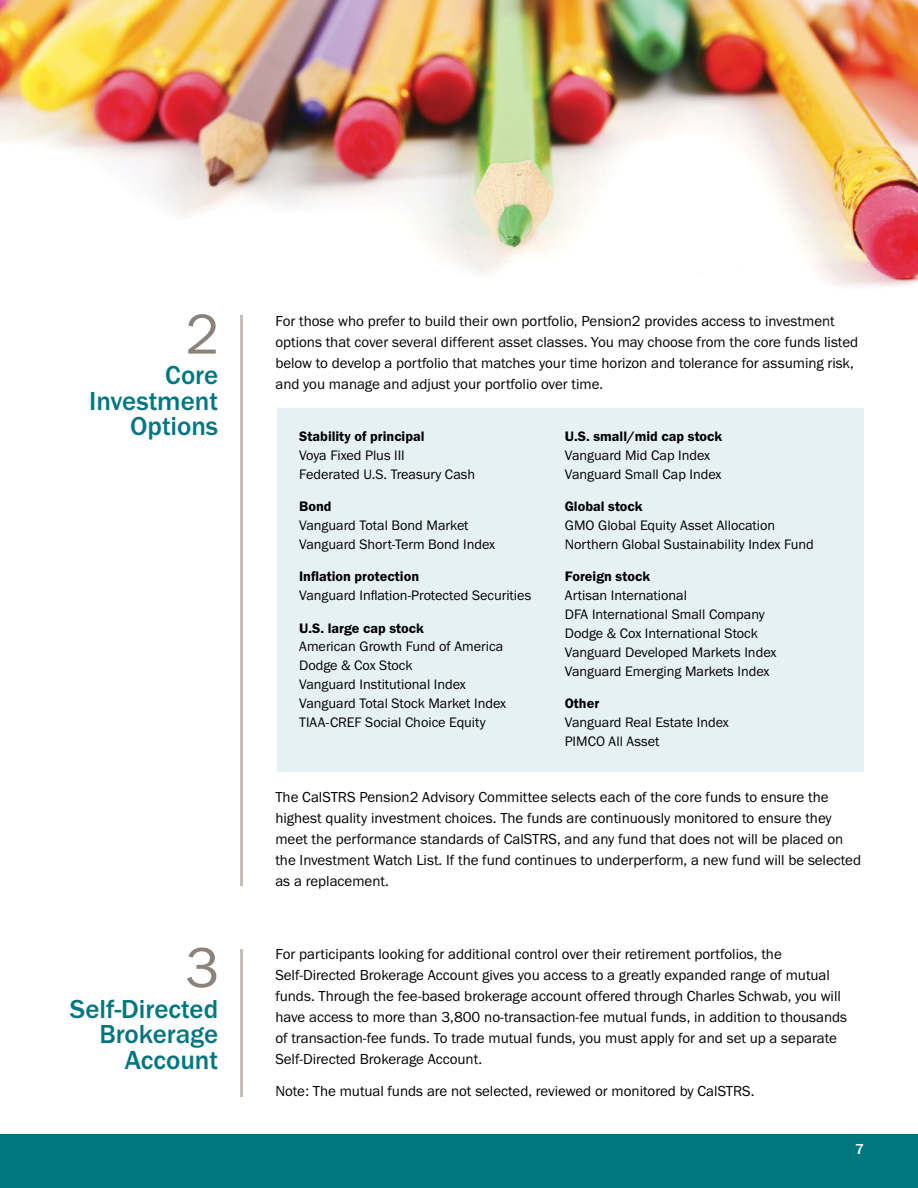
<style>
.page{position:relative;width:918px;height:1188px;background:#fff}
.page>*{position:absolute;margin:0;border:0;box-sizing:border-box;transform-origin:0 0}
.Side_Head{font:58.2px "Franklin Gothic URW Boo";color:#8c827a}
.Side_Head-2{font:500 27px/25.5px "Franklin Gothic URW";color:#007681;text-align:right}
.t1{font:15px/21px "Franklin Gothic URW Boo";color:#000}
.t2{font:500 15px "Franklin Gothic URW";color:#fff}
.t3{font:14.25px "Franklin Gothic URW Boo";color:#000}
.t4{font:14.25px "Franklin Gothic URW Dem";color:#000}
</style>
<div class="page">
<div style="left:0;top:1134px;width:918px;height:54px;background:#007681"></div>
<img style="left:0;top:0;width:918px;height:342px">
<div style="left:277px;top:408px;width:587px;height:364px;background:#e6f1f3"></div>
<hr style="left:241px;top:315px;width:2px;height:571px;background:#c4beba">
<hr style="left:241px;top:949px;width:2px;height:148px;background:#c4beba">
<h4 class="Side_Head" style="left:185px;top:298px;width:36px">2</h4>
<h4 class="Side_Head-2" style="left:89px;top:362px;width:131px">Core<br>Investment<br>Options</h4>
<h4 class="Side_Head" style="left:185px;top:931px;width:36px">3</h4>
<h4 class="Side_Head-2" style="left:70px;top:995px;width:150px">Self-Directed<br>Brokerage<br>Account</h4>
<p class="t1" style="left:275px;top:310px;width:584px">For those who prefer to build their own portfolio, Pension2 provides access to investment options that cover several different asset classes. You may choose from the core funds listed below to develop a portfolio that matches your time horizon and tolerance for assuming risk, and you manage and adjust your portfolio over time.</p>
<h5 class="t4" style="left:299px;top:427px;width:127px">Stability of principal</h5>
<p class="t3" style="left:299px;top:446px;width:107px">Voya Fixed Plus III</p>
<p class="t3" style="left:299px;top:465px;width:178px">Federated U.S. Treasury Cash</p>
<h5 class="t4" style="left:299px;top:498px;width:34px">Bond</h5>
<p class="t3" style="left:299px;top:516px;width:171px">Vanguard Total Bond Market</p>
<p class="t3" style="left:299px;top:535px;width:198px">Vanguard Short-Term Bond Index</p>
<h5 class="t4" style="left:299px;top:568px;width:122px">Inflation protection</h5>
<p class="t3" style="left:299px;top:587px;width:234px">Vanguard Inflation-Protected Securities</p>
<h5 class="t4" style="left:299px;top:619px;width:126px">U.S. large cap stock</h5>
<p class="t3" style="left:299px;top:638px;width:206px">American Growth Fund of America</p>
<p class="t3" style="left:299px;top:657px;width:115px">Dodge &amp; Cox Stock</p>
<p class="t3" style="left:299px;top:676px;width:168px">Vanguard Institutional Index</p>
<p class="t3" style="left:299px;top:695px;width:209px">Vanguard Total Stock Market Index</p>
<p class="t3" style="left:299px;top:713px;width:188px">TIAA-CREF Social Choice Equity</p>
<h5 class="t4" style="left:565px;top:427px;width:159px">U.S. small/mid cap stock</h5>
<p class="t3" style="left:565px;top:446px;width:147px">Vanguard Mid Cap Index</p>
<p class="t3" style="left:565px;top:465px;width:158px">Vanguard Small Cap Index</p>
<h5 class="t4" style="left:565px;top:498px;width:79px">Global stock</h5>
<p class="t3" style="left:565px;top:516px;width:212px">GMO Global Equity Asset Allocation</p>
<p class="t3" style="left:565px;top:535px;width:251px">Northern Global Sustainability Index Fund</p>
<h5 class="t4" style="left:565px;top:568px;width:87px">Foreign stock</h5>
<p class="t3" style="left:565px;top:587px;width:124px">Artisan International</p>
<p class="t3" style="left:565px;top:605px;width:201px">DFA International Small Company</p>
<p class="t3" style="left:565px;top:624px;width:195px">Dodge &amp; Cox International Stock</p>
<p class="t3" style="left:565px;top:643px;width:213px">Vanguard Developed Markets Index</p>
<p class="t3" style="left:565px;top:662px;width:206px">Vanguard Emerging Markets Index</p>
<h5 class="t4" style="left:565px;top:695px;width:36px">Other</h5>
<p class="t3" style="left:565px;top:713px;width:166px">Vanguard Real Estate Index</p>
<p class="t3" style="left:565px;top:732px;width:96px">PIMCO All Asset</p>
<p class="t1" style="left:275px;top:787px;width:587px">The CalSTRS Pension2 Advisory Committee selects each of the core funds to ensure the highest quality investment choices. The funds are continuously monitored to ensure they meet the performance standards of CalSTRS, and any fund that does not will be placed on the Investment Watch List. If the fund continues to underperform, a new fund will be selected as a replacement.</p>
<p class="t1" style="left:275px;top:943px;width:573px">For participants looking for additional control over their retirement portfolios, the Self-Directed Brokerage Account gives you access to a greatly expanded range of mutual funds. Through the fee-based brokerage account offered through Charles Schwab, you will have access to more than 3,800 no-transaction-fee mutual funds, in addition to thousands of transaction-fee funds. To trade mutual funds, you must apply for and set up a separate Self-Directed Brokerage Account.</p>
<p class="t1" style="left:275px;top:1080px;width:481px">Note: The mutual funds are not selected, reviewed or monitored by CalSTRS.</p>
<p class="t2" style="left:855px;top:1139px;width:10px">7</p>
</div>
